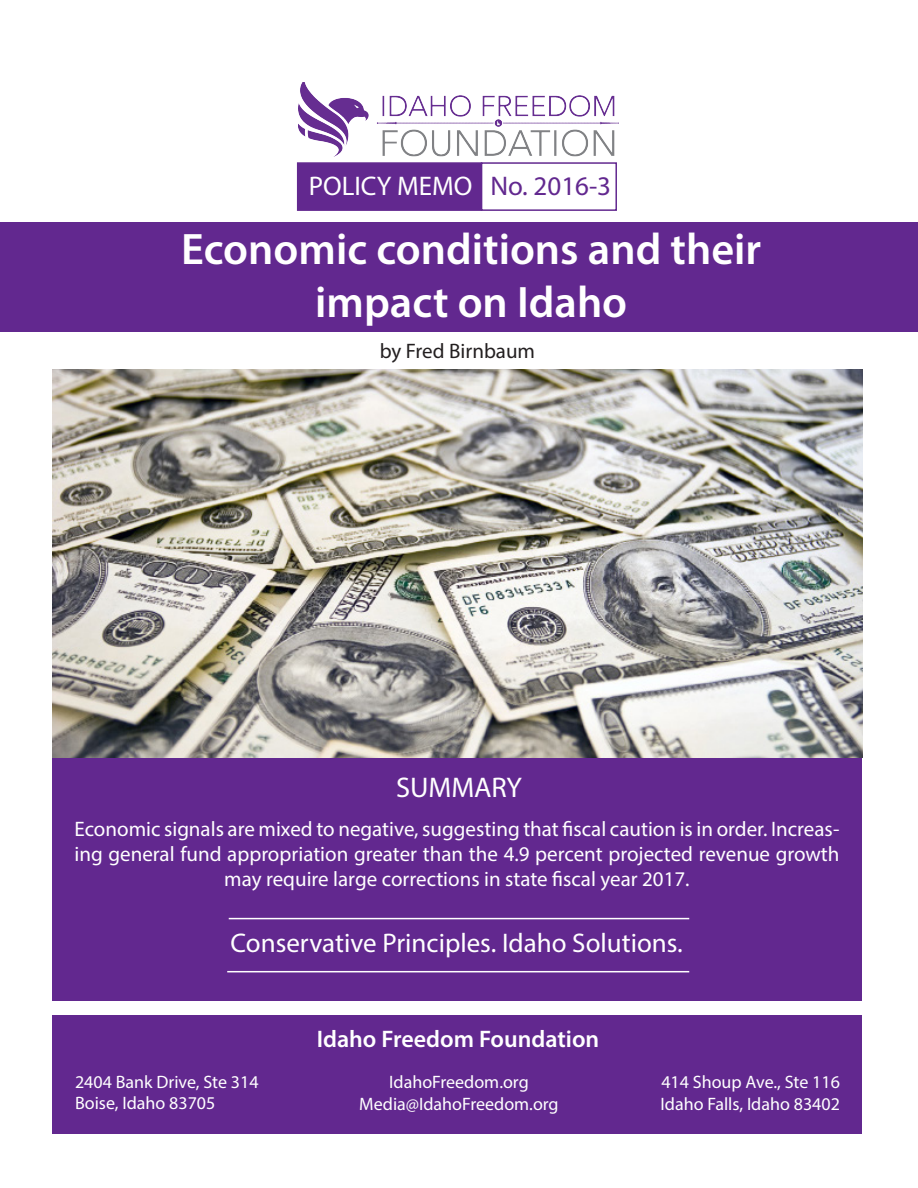
<style>
.page{position:relative;width:918px;height:1188px;background:#fff}
.page>*{position:absolute;margin:0;border:0;box-sizing:border-box;transform-origin:0 0}
.t1{font:600 44.25px/53.1px "Myriad Pro";color:#fff;text-align:center}
.t2{font:28.5px "Myriad Pro";color:#fff}
.t3{font:27px "Myriad Pro";color:#fff}
.t4{font:27px "Myriad Pro";color:#62288f}
.t5{font:600 24px "Myriad Pro";color:#fff}
.t6{font:21px/25.2px "Myriad Pro";color:#fff;text-align:center}
.t7{font:21px "Myriad Pro";color:#231f20}
.t8{font:18px "Myriad Pro";color:#fff}
</style>
<div class="page">
<div style="left:297px;top:162px;width:185px;height:49px;background:#62288f;border:2px solid #62288f"></div>
<div style="left:481px;top:162px;width:136px;height:49px;background:#fff;border:2px solid #62288f"></div>
<img style="left:298px;top:83px;width:320px;height:74px">
<div style="left:52px;top:757px;width:810px;height:244px;background:#62288f"></div>
<div style="left:0;top:223px;width:918px;height:109px;background:#62288f"></div>
<div style="left:52px;top:1015px;width:810px;height:119px;background:#62288f"></div>
<hr style="left:229px;top:918px;width:460px;height:1px;background:#fff">
<hr style="left:227px;top:971px;width:462px;height:1px;background:#fff">
<img style="left:52px;top:370px;width:810px;height:387px">
<p class="t3" style="left:309px;top:169px;width:165px">POLICY MEMO</p>
<p class="t4" style="left:490px;top:169px;width:122px">No. 2016-3</p>
<p class="t1" style="left:181px;top:221px;width:582px">Economic conditions and their impact on Idaho</p>
<p class="t7" style="left:380px;top:338px;width:157px">by Fred Birnbaum</p>
<p class="t2" style="left:396px;top:770px;width:127px">SUMMARY</p>
<p class="t6" style="left:74px;top:816px;width:767px">Economic signals are mixed to negative, suggesting that fiscal caution is in order. Increas&shy;ing general fund appropriation greater than the 4.9 percent projected revenue growth may require large corrections in state fiscal year 2017.</p>
<p class="t3" style="left:231px;top:926px;width:454px">Conservative Principles. Idaho Solutions.</p>
<p class="t8" style="left:75px;top:1071px;width:185px">2404 Bank Drive, Ste 314</p>
<p class="t8" style="left:75px;top:1092px;width:142px">Boise, Idaho 83705</p>
<p class="t5" style="left:317px;top:1023px;width:284px">Idaho Freedom Foundation</p>
<p class="t8" style="left:389px;top:1071px;width:141px">IdahoFreedom.org</p>
<p class="t8" style="left:359px;top:1093px;width:201px">Media@IdahoFreedom.org</p>
<p class="t8" style="left:661px;top:1071px;width:180px">414 Shoup Ave., Ste 116</p>
<p class="t8" style="left:661px;top:1093px;width:181px">Idaho Falls, Idaho 83402</p>
</div>
